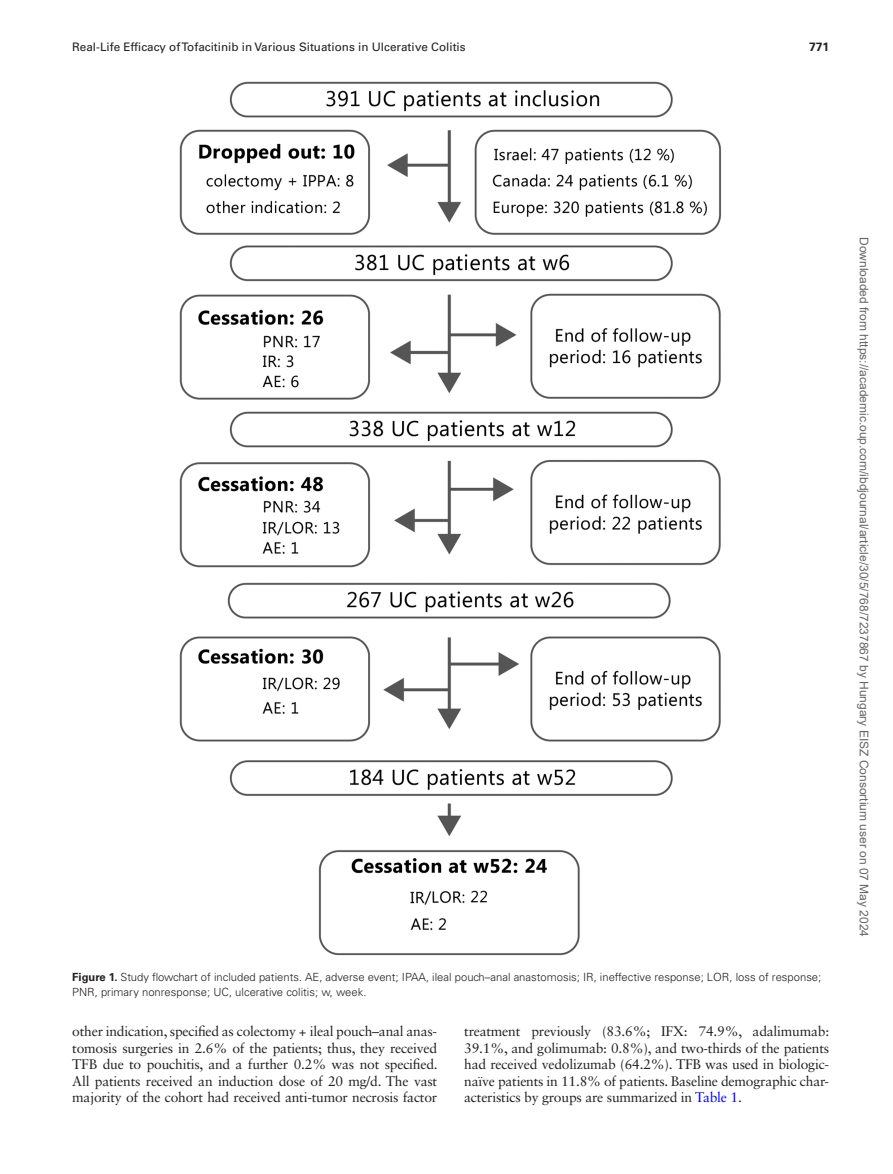
<style>
.page{position:relative;width:893px;height:1174px;background:#fff}
.page>*{position:absolute;margin:0;border:0;box-sizing:border-box;transform-origin:0 0}
.t1{font:13.8px/16.5px "Sabon LT Std";letter-spacing:-.015em;color:#231f20;text-align:justify}
.t2{font:12px "Arial";color:#666}
.t3{font:700 12px "Univers LT Std";color:#231f20}
.t4{font:11.7px "Univers LT Std";color:#231f20}
.t5{font:300 11.25px/14.2px "Univers LT Std";color:#231f20}
.s1{font-weight:700}
.s2{color:#00f}
</style>
<div class="page">
<img style="left:179px;top:81px;width:543px;height:875px">
<p class="t4" style="left:72px;top:40px;width:395px">Real-Life Efficacy of Tofacitinib in Various Situations in Ulcerative Colitis</p>
<p class="t3" style="left:809px;top:40px;width:22px">771</p>
<p class="t5" style="left:72px;top:970px;width:751px"><span class="s1">Figure 1.</span> Study flowchart of included patients. AE, adverse event; IPAA, ileal pouch–anal anastomosis; IR, ineffective response; LOR, loss of response;<br>PNR, primary nonresponse; UC, ulcerative colitis; w, week.</p>
<p class="t1" style="left:72px;top:1023px;width:367px">other indication, specified as colectomy + ileal pouch–anal anas&shy;tomosis surgeries in 2.6% of the patients; thus, they received TFB due to pouchitis, and a further 0.2% was not specified.<br>All patients received an induction dose of 20 mg/d. The vast majority of the cohort had received anti-tumor necrosis factor</p>
<p class="t1" style="left:464px;top:1023px;width:366px">treatment previously (83.6%; IFX: 74.9%, adalimumab:<br>39.1%, and golimumab: 0.8%), and two-thirds of the patients had received vedolizumab (64.2%). TFB was used in biologic&shy;naïve patients in 11.8% of patients. Baseline demographic char&shy;acteristics by groups are summarized in <span class="s2">Table 1</span>.</p>
<p class="t2" style="left:868px;top:237px;width:701px;rotate:90deg">Downloaded from https://academic.oup.com/ibdjournal/article/30/5/768/7237867 by Hungary EISZ Consortium user on 07 May 2024</p>
</div>
